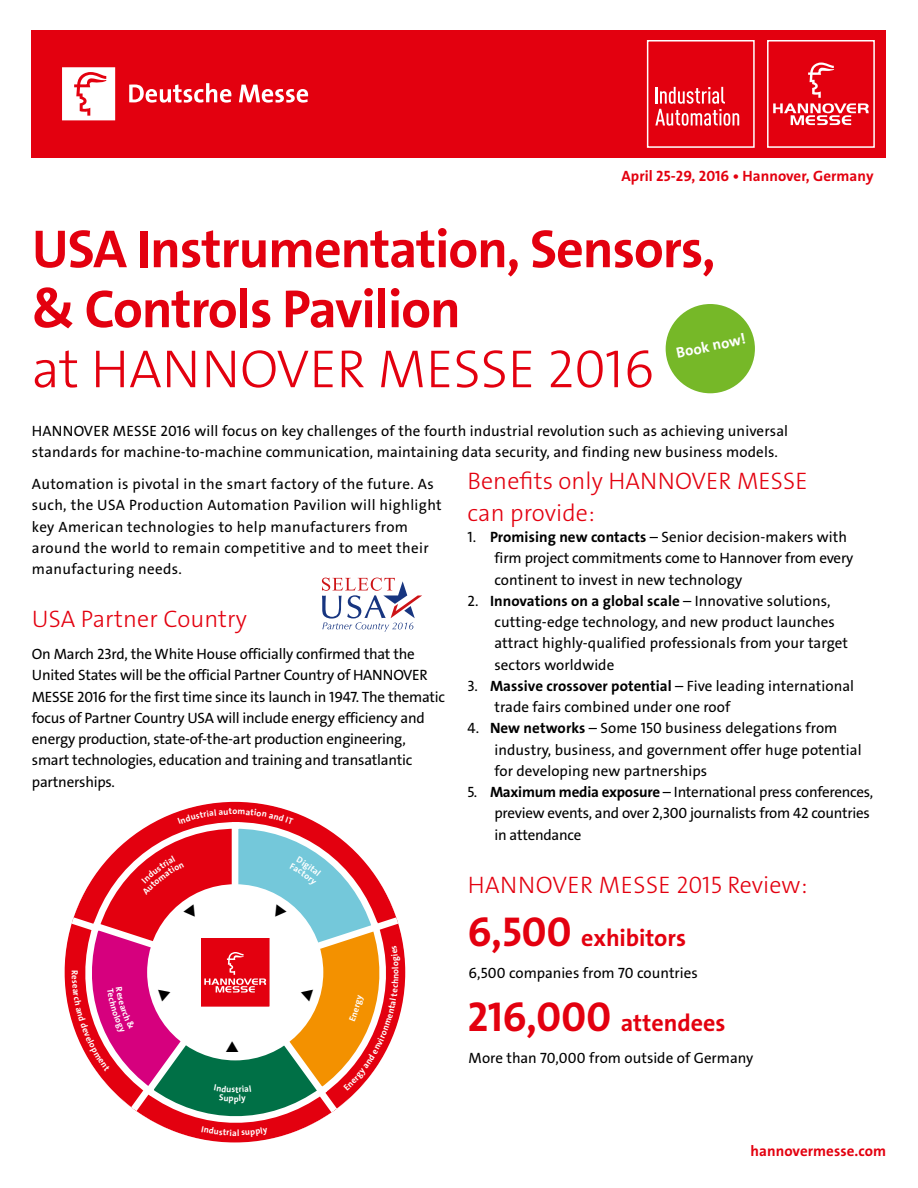
<style>
.page{position:relative;width:918px;height:1188px;background:#fff}
.page>*{position:absolute;margin:0;border:0;box-sizing:border-box;transform-origin:0 0}
.t1{font:54px/60px "The Sans LP7 Bld";letter-spacing:-.02em;color:#e3000f}
.t2{font:54px "The Sans LP3 Lig";color:#e3000f}
.t3{font:24px/32px "The Sans LP3 Lig";letter-spacing:.005em;color:#e3000f}
.t4{font:24px "The Sans LP7 Bld";color:#e3000f}
.t5{font:15px/21.3px "The Sans LP5 Plain";letter-spacing:.005em;color:#000}
.t6{font:15px/21.3px "The Sans LP5 Plain";letter-spacing:-.015em;color:#000}
.t7{font:15px/21.3px "The Sans LP5 Plain";letter-spacing:.025em;color:#000}
.t8{font:15px "The Sans LP7 Bld";letter-spacing:.005em;color:#e3000f}
.t9{font:15px "The Sans LP7 Bld";letter-spacing:.005em;color:#000}
.t10{font:15px "The Sans LP7 Bld";color:#fff}
.t11{font:8.85px "The Sans LP7 Bld";color:#fff}
.s1{font-family:"The Sans LP7 Bld"}
.s2{font-family:"The Sans LP5 Plain"}
.s3{font-size:42px}
</style>
<div class="page">
<div style="left:32px;top:30px;width:854px;height:128px;background:#e3000f"></div>
<svg style="left:773px;top:63px;width:96px;height:62px"></svg>
<div style="left:767px;top:40px;width:108px;height:108px;border:2px solid #fff"></div>
<svg style="left:655px;top:87px;width:84px;height:39px"></svg>
<div style="left:647px;top:40px;width:108px;height:108px;border:2px solid #fff"></div>
<svg style="left:129px;top:83px;width:102px;height:20px"></svg>
<svg style="left:239px;top:85px;width:69px;height:18px"></svg>
<svg style="left:62px;top:67px;width:53px;height:53px"></svg>
<svg style="left:190px;top:802px;width:90px;height:6px"></svg>
<div style="left:666px;top:304px;width:89px;height:89px;background:#76b828;border-radius:50%"></div>
<svg style="left:322px;top:578px;width:100px;height:54px"></svg>
<svg style="left:65px;top:808px;width:340px;height:335px"></svg>
<p class="t8" style="left:621px;top:166px;width:254px">April 25-29, 2016 • Hannover, Germany</p>
<h1 class="t1" style="left:32px;top:219px;width:685px">USA Instrumentation, Sensors, &amp; Controls Pavilion</h1>
<h1 class="t2" style="left:32px;top:334px;width:624px">at HANNOVER MESSE 2016</h1>
<p class="t10" style="left:675px;top:344px;width:72px;rotate:-12deg">Book now!</p>
<p class="t5" style="left:32px;top:420px;width:758px">HANNOVER MESSE 2016 will focus on key challenges of the fourth industrial revolution such as achieving universal standards for machine-to-machine communication, maintaining data security, and finding new business models.</p>
<p class="t7" style="left:32px;top:473px;width:411px">Automation is pivotal in the smart factory of the future. As such, the USA Production Automation Pavilion will highlight key American technologies to help manufacturers from around the world to remain competitive and to meet their manufacturing needs.</p>
<h2 class="t3" style="left:32px;top:603px;width:217px">USA Partner Country</h2>
<p class="t6" style="left:32px;top:643px;width:415px">On March 23rd, the White House officially confirmed that the United States will be the official Partner Country of HANNOVER MESSE 2016 for the first time since its launch in 1947. The thematic focus of Partner Country USA will include energy efficiency and energy production, state-of-the-art production engineering, smart technologies, education and training and transatlantic partnerships.</p>
<p class="t11" style="left:81px;top:970px;width:7px;rotate:90deg">R</p>
<h2 class="t3" style="left:468px;top:465px;width:342px">Benefits only HANNOVER MESSE can provide:</h2>
<p class="t5" style="left:495px;top:527px;width:361px;text-indent:-27px">1. <span class="s1">Promising new contacts</span> – Senior decision-makers with firm project commitments come to Hannover from every continent to invest in new technology</p>
<p class="t9" style="left:468px;top:591px;width:365px"><span class="s2">2.</span> Innovations on a global scale <span class="s2">– Innovative solutions,</span></p>
<p class="t5" style="left:495px;top:612px;width:355px">cutting-edge technology, and new product launches attract highly-qualified professionals from your target sectors worldwide</p>
<p class="t5" style="left:495px;top:675px;width:361px;text-indent:-27px">3. <span class="s1">Massive crossover potential</span> – Five leading international trade fairs combined under one roof</p>
<p class="t5" style="left:495px;top:718px;width:369px;text-indent:-27px">4. <span class="s1">New networks</span> – Some 150 business delegations from industry, business, and government offer huge potential for developing new partnerships</p>
<p class="t6" style="left:495px;top:782px;width:380px;text-indent:-27px">5. <span class="s1">Maximum media exposure</span> – International press conferences, preview events, and over 2,300 journalists from 42 countries in attendance</p>
<h2 class="t3" style="left:468px;top:869px;width:341px">HANNOVER MESSE 2015 Review:</h2>
<h2 class="t4" style="left:468px;top:923px;width:220px"><span class="s3">6,500</span> exhibitors</h2>
<p class="t5" style="left:469px;top:962px;width:231px">6,500 companies from 70 countries</p>
<h2 class="t4" style="left:468px;top:1008px;width:259px"><span class="s3">216,000</span> attendees</h2>
<p class="t5" style="left:469px;top:1047px;width:286px">More than 70,000 from outside of Germany</p>
<p class="t8" style="left:751px;top:1141px;width:137px">hannovermesse.com</p>
</div>
